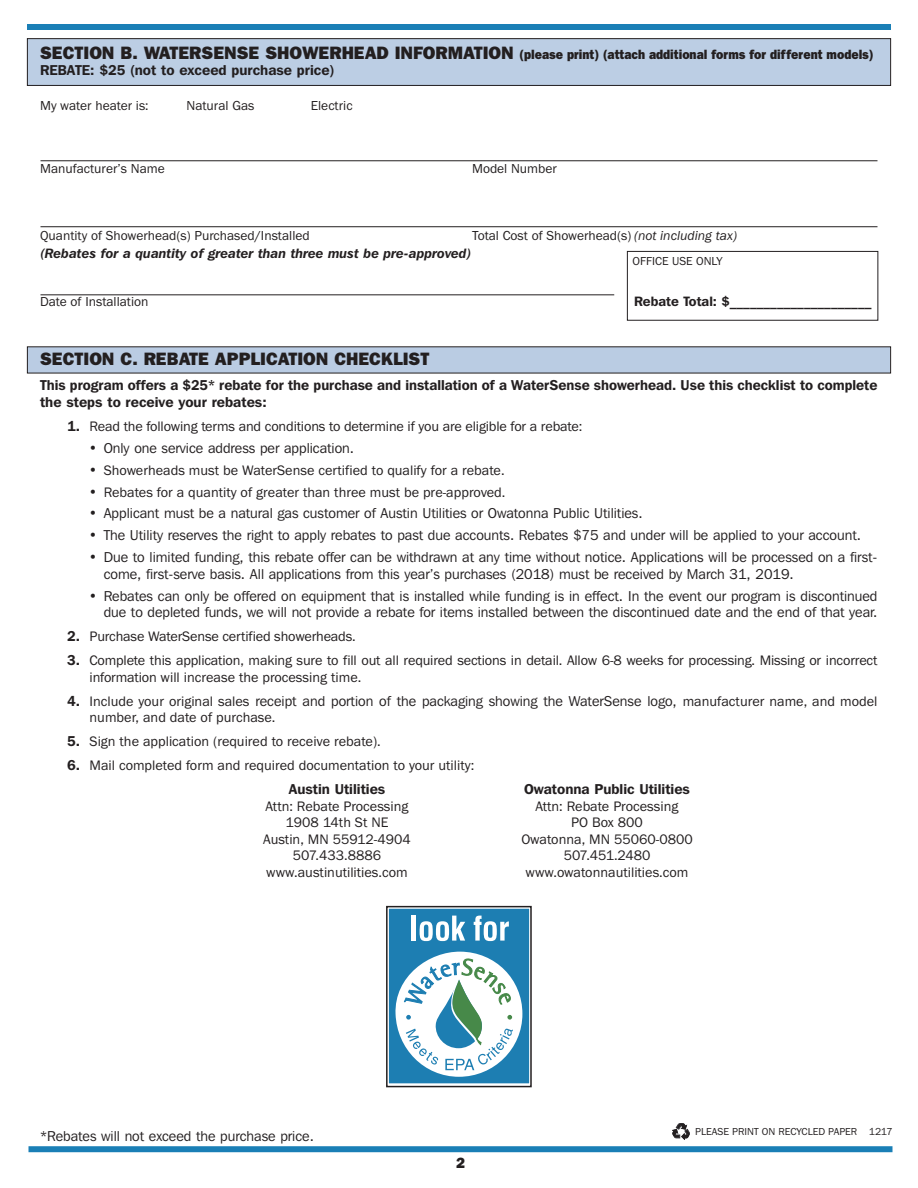
<style>
.page{position:relative;width:918px;height:1188px;background:#fff}
.page>*{position:absolute;margin:0;border:0;box-sizing:border-box;transform-origin:0 0}
.t1{font:800 18px "Franklin Gothic";color:#231f20}
.t2{font:800 15px "Franklin Gothic";color:#231f20}
.t3{font:14.25px/16.5px "Franklin Gothic IT Cby BT";color:#231f20}
.t4{font:14.25px/24px "Franklin Gothic";color:#231f20}
.t5{font:600 14.25px/16.5px "Franklin Gothic IT Cby BT";color:#231f20}
.t6{font:13.5px "Franklin Gothic";color:#231f20}
.t7{font:800 13.5px "Franklin Gothic";color:#231f20;scale:.9 1}
.t8{font:italic 600 13.5px "Franklin Gothic IT Cby BT";color:#231f20}
.t9{font:600 13.5px "Franklin Gothic IT Cby BT";color:#231f20}
.t10{font:12px "Franklin Gothic";color:#231f20}
.t11{font:10.5px "Franklin Gothic";color:#231f20}
.s1{font-size:18px}
.s2{font-family:"Monotype Sorts";font-size:18px;color:#fff}
.s3{font-style:italic}
.s4{font-family:"Franklin Gothic IT Cby BT";font-weight:600}
.s5{font-family:"Franklin Gothic IT Cby BT"}
.s6{font-weight:600}
.s7{font-family:"Franklin Gothic"}
</style>
<div class="page">
<div style="left:28px;top:347px;width:862px;height:26px;background:#bacce3"></div>
<div style="left:28px;top:39px;width:862px;height:46px;background:#bccee4"></div>
<div style="left:27px;top:38px;width:864px;height:48px;border:1px solid #231f20"></div>
<div style="left:27px;top:24px;width:864px;height:6px;background:#1a7fb6"></div>
<div style="left:28px;top:1146px;width:864px;height:6px;background:#1a7fb6"></div>
<div style="left:627px;top:251px;width:251px;height:70px;border:1px solid #231f20"></div>
<hr style="left:40px;top:160px;width:838px;height:1px;background:#231f20">
<hr style="left:40px;top:226px;width:838px;height:1px;background:#231f20">
<hr style="left:40px;top:294px;width:574px;height:1px;background:#231f20">
<svg style="left:673px;top:1124px;width:16px;height:15px"></svg>
<svg style="left:389px;top:909px;width:140px;height:175px"></svg>
<div style="left:386px;top:906px;width:146px;height:181px;border:2px solid #231f20"></div>
<p class="t7" style="left:40px;top:46px;width:928px"><span class="s1">SECTION B. WATERSENSE SHOWERHEAD INFORMATION</span> (please print) (attach additional forms for different models)</p>
<p class="t5" style="left:40px;top:63px;width:296px">REBATE: $25 (not to exceed purchase price)</p>
<p class="t6" style="left:40px;top:97px;width:216px">My water heater is: <span class="s2">O</span> Natural Gas</p>
<p class="t6" style="left:292px;top:97px;width:63px"><span class="s2">O</span> Electric</p>
<p class="t6" style="left:40px;top:160px;width:126px">Manufacturer’s Name</p>
<p class="t6" style="left:472px;top:160px;width:86px">Model Number</p>
<p class="t6" style="left:40px;top:228px;width:271px">Quantity of Showerhead(s) Purchased/Installed</p>
<p class="t6" style="left:472px;top:228px;width:266px">Total Cost of Showerhead(s) <span class="s3">(not including tax)</span></p>
<p class="t8" style="left:40px;top:249px;width:433px">(Rebates for a quantity of greater than three must be pre-approved)</p>
<p class="t6" style="left:40px;top:294px;width:110px">Date of Installation</p>
<p class="t9" style="left:634px;top:297px;width:239px">Rebate Total: $_____________________</p>
<p class="t10" style="left:633px;top:254px;width:92px">OFFICE USE ONLY</p>
<p class="t1" style="left:40px;top:348px;width:391px">SECTION C. REBATE APPLICATION CHECKLIST</p>
<p class="t5" style="left:40px;top:378px;width:839px">This program offers a $25* rebate for the purchase and installation of a WaterSense showerhead. Use this checklist to complete the steps to receive your rebates:</p>
<p class="t4" style="left:40px;top:414px;width:544px"><span class="s2">O</span> <span class="s4">1.</span> Read the following terms and conditions to determine if you are eligible for a rebate:</p>
<p class="t3" style="left:89px;top:441px;width:267px">• Only one service address per application.</p>
<p class="t4" style="left:89px;top:458px;width:417px"><span class="s5">•</span> Showerheads must be WaterSense certified to qualify for a rebate.</p>
<p class="t4" style="left:89px;top:480px;width:418px"><span class="s5">•</span> Rebates for a quantity of greater than three must be pre-approved.</p>
<p class="t3" style="left:89px;top:507px;width:555px">• Applicant must be a natural gas customer of Austin Utilities or Owatonna Public Utilities.</p>
<p class="t3" style="left:89px;top:528px;width:774px">• The Utility reserves the right to apply rebates to past due accounts. Rebates $75 and under will be applied to your account.</p>
<p class="t3" style="left:104px;top:550px;width:775px;text-indent:-15px">• Due to limited funding, this rebate offer can be withdrawn at any time without notice. Applications will be processed on a first&shy;come, first-serve basis. All applications from this year’s purchases (2018) must be received by March 31, 2019.</p>
<p class="t3" style="left:89px;top:589px;width:790px;text-align:right">• Rebates can only be offered on equipment that is installed while funding is in effect. In the event our program is discontinued due to depleted funds, we will not provide a rebate for items installed between the discontinued date and the end of that year.</p>
<p class="t4" style="left:40px;top:624px;width:839px"><span class="s2">O</span> <span class="s4">2.</span> Purchase WaterSense certified showerheads.<br><span class="s2">O</span> <span class="s4">3.</span> Complete this application, making sure to fill out all required sections in detail. Allow 6-8 weeks for processing. Missing or incorrect</p>
<p class="t4" style="left:90px;top:665px;width:273px">information will increase the processing time.</p>
<p class="t3" style="left:40px;top:694px;width:839px"><span class="s2">O</span> <span class="s6">4.</span> <span class="s7">Include your original sales</span> receipt and portion of the packaging showing the WaterSense logo, <span class="s7">manufacturer name, and model</span></p>
<p class="t4" style="left:40px;top:705px;width:436px;text-indent:49px">number, and date of purchase.<br><span class="s2">O</span> <span class="s4">5.</span> Sign the application (required to receive rebate).<br><span class="s2">O</span> <span class="s4">6.</span> Mail completed form and required documentation to your utility:</p>
<p class="t5" style="left:289px;top:782px;width:98px">Austin Utilities</p>
<p class="t5" style="left:524px;top:782px;width:167px">Owatonna Public Utilities</p>
<p class="t4" style="left:266px;top:794px;width:145px">Attn: Rebate Processing</p>
<p class="t4" style="left:535px;top:794px;width:145px">Attn: Rebate Processing</p>
<p class="t4" style="left:286px;top:810px;width:104px">1908 14th St NE</p>
<p class="t4" style="left:571px;top:810px;width:73px">PO Box 800</p>
<p class="t4" style="left:263px;top:827px;width:149px">Austin, MN 55912-4904</p>
<p class="t4" style="left:521px;top:827px;width:173px">Owatonna, MN 55060-0800</p>
<p class="t4" style="left:293px;top:843px;width:90px">507.433.8886</p>
<p class="t4" style="left:564px;top:843px;width:88px">507.451.2480</p>
<p class="t4" style="left:266px;top:860px;width:143px">www.austinutilities.com</p>
<p class="t4" style="left:526px;top:860px;width:164px">www.owatonnautilities.com</p>
<p class="t3" style="left:40px;top:1129px;width:275px">*Rebates will not exceed the purchase price.</p>
<p class="t2" style="left:456px;top:1154px;width:10px">2</p>
<p class="t11" style="left:695px;top:1125px;width:199px">PLEASE PRINT ON RECYCLED PAPER 1217</p>
</div>
